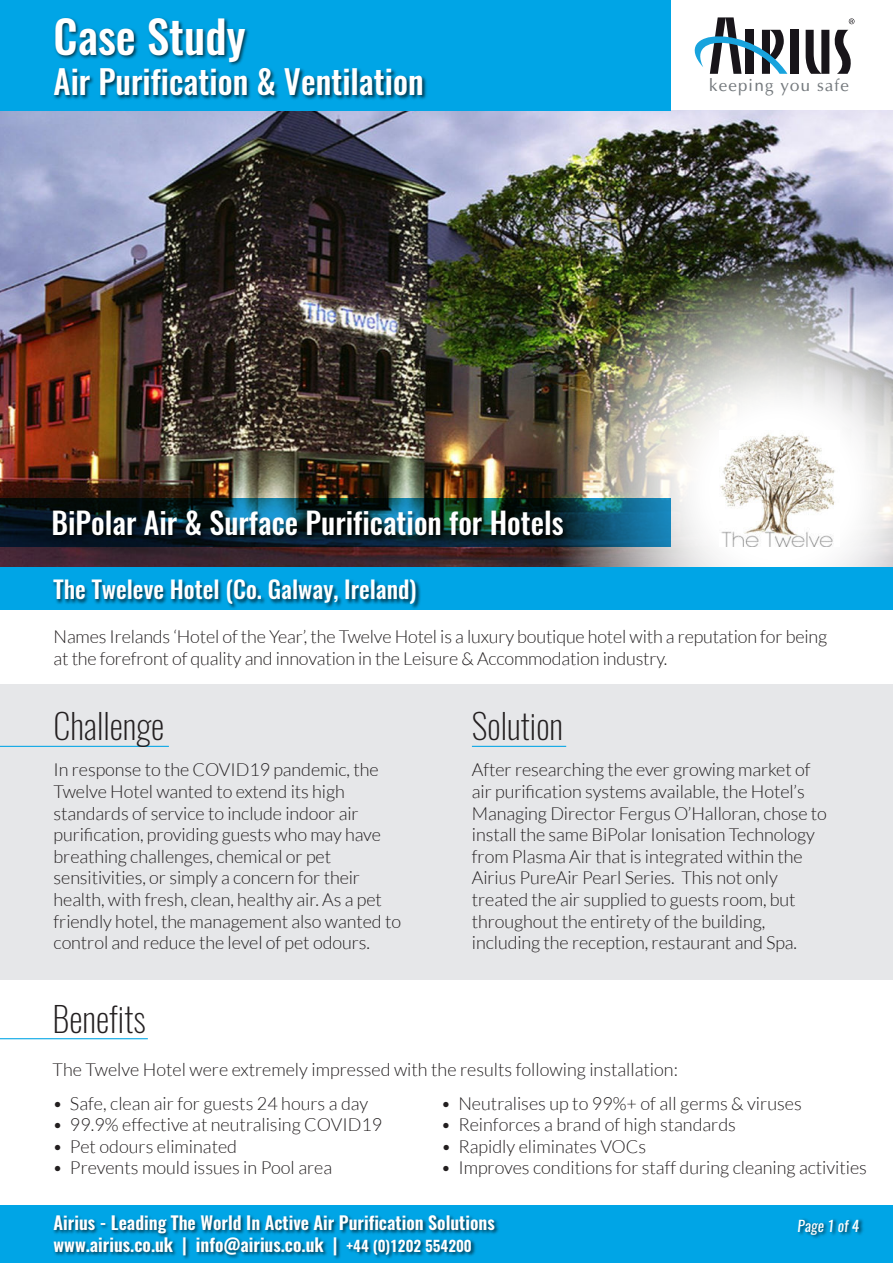
<style>
.page{position:relative;width:893px;height:1263px;background:#fff}
.page>*{position:absolute;margin:0;border:0;box-sizing:border-box;transform-origin:0 0}
.t1{font:500 45px "Oswald";color:#fff}
.t2{font:200 34.5px "Oswald";color:#231f20}
.t3{font:500 33px "Oswald";color:#fff}
.t4{font:500 30px "Oswald";color:#fff}
.t5{font:500 24px "Oswald";color:#fff}
.t6{font:300 18px/21.6px "Lato";letter-spacing:-.005em;color:#231f20}
.t7{font:600 18px/21.6px "Oswald";color:#fff}
.t8{font:16.95px "Optima";letter-spacing:.065em;color:#757a7e}
.t9{font:italic 15px "Oswald";color:#fff}
.s1{font-size:15px}
</style>
<div class="page">
<img style="left:0;top:111px;width:893px;height:456px">
<img style="left:506px;top:188px;width:387px;height:379px">
<img style="left:719px;top:431px;width:120px;height:116px">
<svg style="left:0;top:498px;width:670px;height:49px"></svg>
<img style="left:49px;top:505px;width:616px;height:47px">
<div style="left:0;top:685px;width:893px;height:295px;background:#e6e7e9"></div>
<div style="left:0;top:567px;width:893px;height:43px;background:#00a5e6"></div>
<hr style="left:0;top:746px;width:169px;height:1px;background:#00a5e6">
<hr style="left:0;top:1038px;width:148px;height:1px;background:#00a5e6">
<hr style="left:472px;top:746px;width:94px;height:1px;background:#00a5e6">
<div style="left:0;top:1205px;width:893px;height:58px;background:#00a5e6"></div>
<div style="left:0;top:0;width:670px;height:111px;background:#00a5e6"></div>
<img style="left:53px;top:1215px;width:446px;height:44px">
<img style="left:51px;top:17px;width:379px;height:96px">
<img style="left:798px;top:1218px;width:65px;height:20px">
<div style="left:790px;top:30px;width:8px;height:44px;background:#18151a"></div>
<svg style="left:806px;top:30px;width:45px;height:44px"></svg>
<svg style="left:670px;top:17px;width:117px;height:57px"></svg>
<svg style="left:849px;top:18px;width:5px;height:6px"></svg>
<img style="left:53px;top:580px;width:368px;height:29px">
<h1 class="t1" style="left:54px;top:18px;width:193px">Case Study</h1>
<h3 class="t3" style="left:54px;top:68px;width:372px">Air Purification &amp; Ventilation</h3>
<p class="t8" style="left:709px;top:77px;width:141px">keeping you safe</p>
<h3 class="t4" style="left:52px;top:511px;width:514px">BiPolar Air &amp; Surface Purification for Hotels</h3>
<h3 class="t5" style="left:54px;top:580px;width:364px">The Tweleve Hotel (Co. Galway, Ireland)</h3>
<p class="t6" style="left:54px;top:626px;width:775px">Names Irelands ‘Hotel of the Year’, the Twelve Hotel is a luxury boutique hotel with a reputation for being at the forefront of quality and innovation in the Leisure &amp; Accommodation industry.</p>
<h2 class="t2" style="left:54px;top:711px;width:112px">Challenge</h2>
<p class="t6" style="left:54px;top:759px;width:349px">In response to the COVID19 pandemic, the Twelve Hotel wanted to extend its high standards of service to include indoor air purification, providing guests who may have breathing challenges, chemical or pet sensitivities, or simply a concern for their health, with fresh, clean, healthy air. As a pet friendly hotel, the management also wanted to control and reduce the level of pet odours.</p>
<h2 class="t2" style="left:472px;top:711px;width:93px">Solution</h2>
<p class="t6" style="left:472px;top:761px;width:357px">After researching the ever growing market of air purification systems available, the Hotel’s Managing Director Fergus O’Halloran, chose to install the same BiPolar Ionisation Technology from Plasma Air that is integrated within the Airius PureAir Pearl Series. This not only treated the air supplied to guests room, but throughout the entirety of the building, including the reception, restaurant and Spa.</p>
<h2 class="t2" style="left:53px;top:1004px;width:95px">Benefits</h2>
<p class="t6" style="left:53px;top:1053px;width:627px;line-height:33.6px">The Twelve Hotel were extremely impressed with the results following installation: ï Safe, clean air for guests 24 hours a day</p>
<p class="t6" style="left:441px;top:1092px;width:362px">• Neutralises up to 99%+ of all germs &amp; viruses</p>
<p class="t6" style="left:53px;top:1114px;width:331px">• 99.9% effective at neutralising COVID19</p>
<p class="t6" style="left:441px;top:1114px;width:297px">• Reinforces a brand of high standards</p>
<p class="t6" style="left:53px;top:1135px;width:186px">• Pet odours eliminated</p>
<p class="t6" style="left:441px;top:1135px;width:207px">• Rapidly eliminates VOCs</p>
<p class="t6" style="left:53px;top:1157px;width:281px">• Prevents mould issues in Pool area</p>
<p class="t6" style="left:441px;top:1157px;width:427px">• Improves conditions for staff during cleaning activities</p>
<p class="t7" style="left:54px;top:1213px;width:443px">Airius - Leading The World In Active Air Purification Solutions www.airius.co.uk | info@airius.co.uk | <span class="s1">+44 (0)1202 554200</span></p>
<p class="t9" style="left:798px;top:1219px;width:63px">Page 1 of 4</p>
</div>
